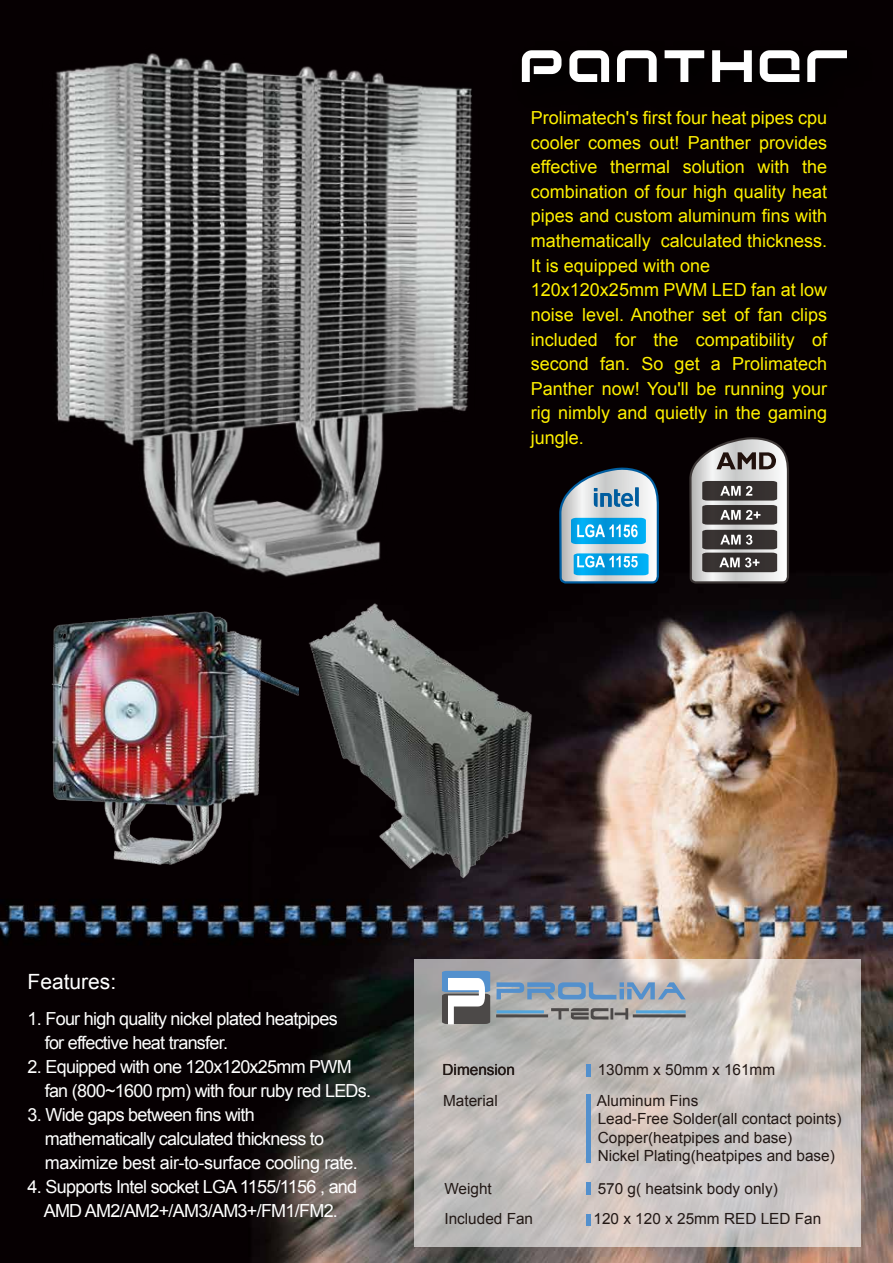
<style>
.page{position:relative;width:893px;height:1263px;background:#fff}
.page>*{position:absolute;margin:0;border:0;box-sizing:border-box;transform-origin:0 0}
.t1{font:21px "Arial";color:#fff}
.t2{font:18px/24.6px "Arial";color:#fff100}
.t3{font:18px/24px "Arial";letter-spacing:-.04em;color:#fff}
.t4{font:15.3px/30.3px "Arial";color:#221815}
</style>
<div class="page">
<img style="left:0;top:0;width:893px;height:1263px">
<svg style="left:414px;top:959px;width:447px;height:288px;background:#c5c0bc"></svg>
<svg style="left:442px;top:971px;width:48px;height:53px"></svg>
<svg style="left:497px;top:982px;width:189px;height:17px;background:#85a0bc"></svg>
<svg style="left:551px;top:1008px;width:77px;height:11px"></svg>
<hr style="left:496px;top:1010px;width:48px;height:3px;background:#52a5dc">
<hr style="left:636px;top:1010px;width:50px;height:3px;background:#52a5dc">
<hr style="left:496px;top:1014px;width:52px;height:3px;background:#4c4948">
<hr style="left:633px;top:1014px;width:53px;height:3px;background:#4c4948">
<div style="left:608px;top:38px;width:272px;height:77px;background:#050001"></div>
<svg style="left:608px;top:50px;width:1px;height:32px"></svg>
<svg style="left:617px;top:50px;width:40px;height:32px"></svg>
<svg style="left:665px;top:50px;width:39px;height:32px"></svg>
<svg style="left:712px;top:50px;width:40px;height:32px"></svg>
<svg style="left:760px;top:50px;width:39px;height:32px"></svg>
<svg style="left:807px;top:50px;width:40px;height:32px"></svg>
<div style="left:586px;top:1094px;width:5px;height:69px;background:#5390cd"></div>
<div style="left:586px;top:1064px;width:5px;height:12px;background:#5390cd"></div>
<div style="left:586px;top:1183px;width:5px;height:12px;background:#5390cd"></div>
<div style="left:586px;top:1214px;width:5px;height:11px;background:#5390cd"></div>
<img style="left:23px;top:611px;width:212px;height:262px">
<img style="left:235px;top:611px;width:358px;height:335px">
<svg style="left:688px;top:435px;width:102px;height:150px;background:#7c7979"></svg>
<svg style="left:608px;top:465px;width:52px;height:120px"></svg>
<img style="left:0;top:0;width:608px;height:611px">
<p class="t2" style="left:531px;top:106px;width:298px">Prolimatech's first four heat pipes cpu cooler comes out! Panther provides effective thermal solution with the combination of four high quality heat pipes and custom aluminum fins with mathematically calculated thickness.<br>It is equipped with one<br>120x120x25mm PWM LED fan at low noise level. Another set of fan clips included for the compatibility of second fan. So get a Prolimatech<br>Panther now! You'll be running your rig nimbly and quietly in the gaming jungle.</p>
<p class="t1" style="left:28px;top:968px;width:90px">Features:</p>
<p class="t3" style="left:45px;top:1007px;width:295px;text-indent:-17px">1. Four high quality nickel plated heatpipes for effective heat transfer.</p>
<p class="t3" style="left:45px;top:1055px;width:328px;text-indent:-17px">2. Equipped with one 120x120x25mm PWM fan (800~1600 rpm) with four ruby red LEDs.</p>
<p class="t3" style="left:45px;top:1103px;width:314px;text-indent:-17px">3. Wide gaps between fins with mathematically calculated thickness to maximize best air-to-surface cooling rate.</p>
<p class="t3" style="left:28px;top:1175px;width:331px;text-align:center">4. Supports Intel socket LGA 1155/1156 , and<br>AMD AM2/AM2+/AM3/AM3+/FM1/FM2.</p>
<p class="t4" style="left:443px;top:1055px;width:74px">Dimension<br>Material</p>
<p class="t4" style="left:444px;top:1174px;width:90px;line-height:29.8px">Weight<br>Included Fan</p>
<p class="t4" style="left:597px;top:1055px;width:180px">130mm x 50mm x 161mm<br>Aluminum Fins</p>
<p class="t4" style="left:598px;top:1110px;width:245px;line-height:18.5px">Lead-Free Solder(all contact points)<br>Copper(heatpipes and base)<br>Nickel Plating(heatpipes and base)</p>
<p class="t4" style="left:593px;top:1174px;width:229px;line-height:29.8px">570 g( heatsink body only)<br>120 x 120 x 25mm RED LED Fan</p>
</div>
